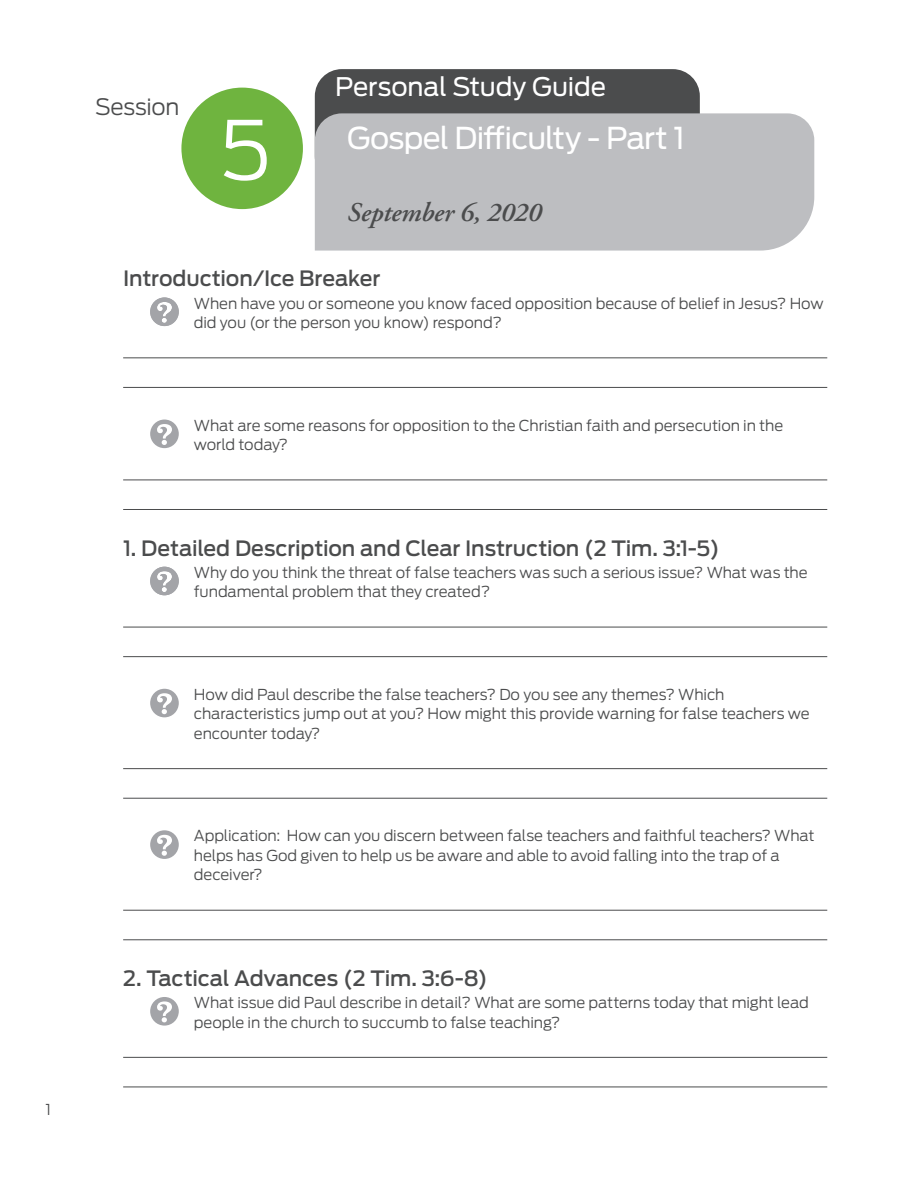
<style>
.page{position:relative;width:918px;height:1188px;background:#fff}
.page>*{position:absolute;margin:0;border:0;box-sizing:border-box;transform-origin:0 0}
.head1_session_number{font:300 81px "Antenna";color:#fff}
.head1{font:30px "Antenna";letter-spacing:-.03em;color:#fff}
.header3{font:italic 600 27px "Adobe Garamond Pro";letter-spacing:-.005em;color:#4b4c4d}
.header2{font:25.5px "Antenna";letter-spacing:-.005em;color:#fff}
.subhead_tabs{font:300 22.5px "Antenna";letter-spacing:-.015em;color:#4b4c4d}
.subhead1{font:500 21px "Antenna";letter-spacing:-.01em;color:#4b4c4d}
.header3-2{font:500 21px "Antenna";letter-spacing:-.005em;color:#4b4c4d}
.questions{font:300 15px/19.5px "Antenna";letter-spacing:-.01em;color:#4b4c4d}
.footer_left_align{font:300 15px "Antenna";color:#4b4c4d}
</style>
<div class="page">
<div style="left:315px;top:69px;width:385px;height:114px;background:#4b4c4d;border-radius:27px"></div>
<div style="left:315px;top:113px;width:499px;height:138px;background:#bdbec1"></div>
<hr style="left:123px;top:358px;width:704px;height:1px;background:#4b4c4d">
<hr style="left:123px;top:387px;width:704px;height:1px;background:#4b4c4d">
<hr style="left:123px;top:480px;width:704px;height:1px;background:#4b4c4d">
<hr style="left:123px;top:509px;width:704px;height:1px;background:#4b4c4d">
<hr style="left:123px;top:627px;width:704px;height:1px;background:#4b4c4d">
<hr style="left:123px;top:656px;width:704px;height:1px;background:#4b4c4d">
<hr style="left:123px;top:768px;width:704px;height:1px;background:#4b4c4d">
<hr style="left:123px;top:798px;width:704px;height:1px;background:#4b4c4d">
<hr style="left:123px;top:910px;width:704px;height:1px;background:#4b4c4d">
<hr style="left:123px;top:940px;width:704px;height:1px;background:#4b4c4d">
<hr style="left:123px;top:1057px;width:704px;height:1px;background:#4b4c4d">
<hr style="left:123px;top:1087px;width:704px;height:1px;background:#4b4c4d">
<svg style="left:150px;top:297px;width:29px;height:29px"></svg>
<svg style="left:150px;top:420px;width:29px;height:28px"></svg>
<svg style="left:150px;top:567px;width:29px;height:28px"></svg>
<svg style="left:150px;top:689px;width:29px;height:28px"></svg>
<svg style="left:150px;top:830px;width:29px;height:29px"></svg>
<svg style="left:150px;top:997px;width:29px;height:29px"></svg>
<div style="left:181px;top:88px;width:122px;height:121px;background:#6fb43f;border-radius:50%"></div>
<p class="footer_left_align" style="left:45px;top:1100px;width:7px">1</p>
<p class="subhead_tabs" style="left:95px;top:93px;width:86px">Session</p>
<p class="head1_session_number" style="left:219px;top:102px;width:53px">5</p>
<p class="header2" style="left:335px;top:72px;width:273px">Personal Study Guide</p>
<p class="head1" style="left:347px;top:120px;width:339px">Gospel Difficulty - Part 1</p>
<p class="header3" style="left:347px;top:197px;width:196px">September 6, 2020</p>
<p class="header3-2" style="left:123px;top:266px;width:259px">Introduction/Ice Breaker</p>
<p class="questions" style="left:194px;top:293px;width:631px">When have you or someone you know faced opposition because of belief in Jesus? How did you (or the person you know) respond?</p>
<p class="questions" style="left:194px;top:415px;width:591px">What are some reasons for opposition to the Christian faith and persecution in the world today?</p>
<p class="subhead1" style="left:123px;top:536px;width:598px">1. Detailed Description and Clear Instruction (2 Tim. 3:1-5)</p>
<p class="questions" style="left:194px;top:563px;width:615px">Why do you think the threat of false teachers was such a serious issue? What was the fundamental problem that they created?</p>
<p class="questions" style="left:194px;top:685px;width:617px">How did Paul describe the false teachers? Do you see any themes? Which characteristics jump out at you? How might this provide warning for false teachers we encounter today?</p>
<p class="questions" style="left:194px;top:826px;width:622px">Application: How can you discern between false teachers and faithful teachers? What helps has God given to help us be aware and able to avoid falling into the trap of a deceiver?</p>
<p class="subhead1" style="left:123px;top:966px;width:366px">2. Tactical Advances (2 Tim. 3:6-8)</p>
<p class="questions" style="left:194px;top:993px;width:616px">What issue did Paul describe in detail? What are some patterns today that might lead people in the church to succumb to false teaching?</p>
</div>
